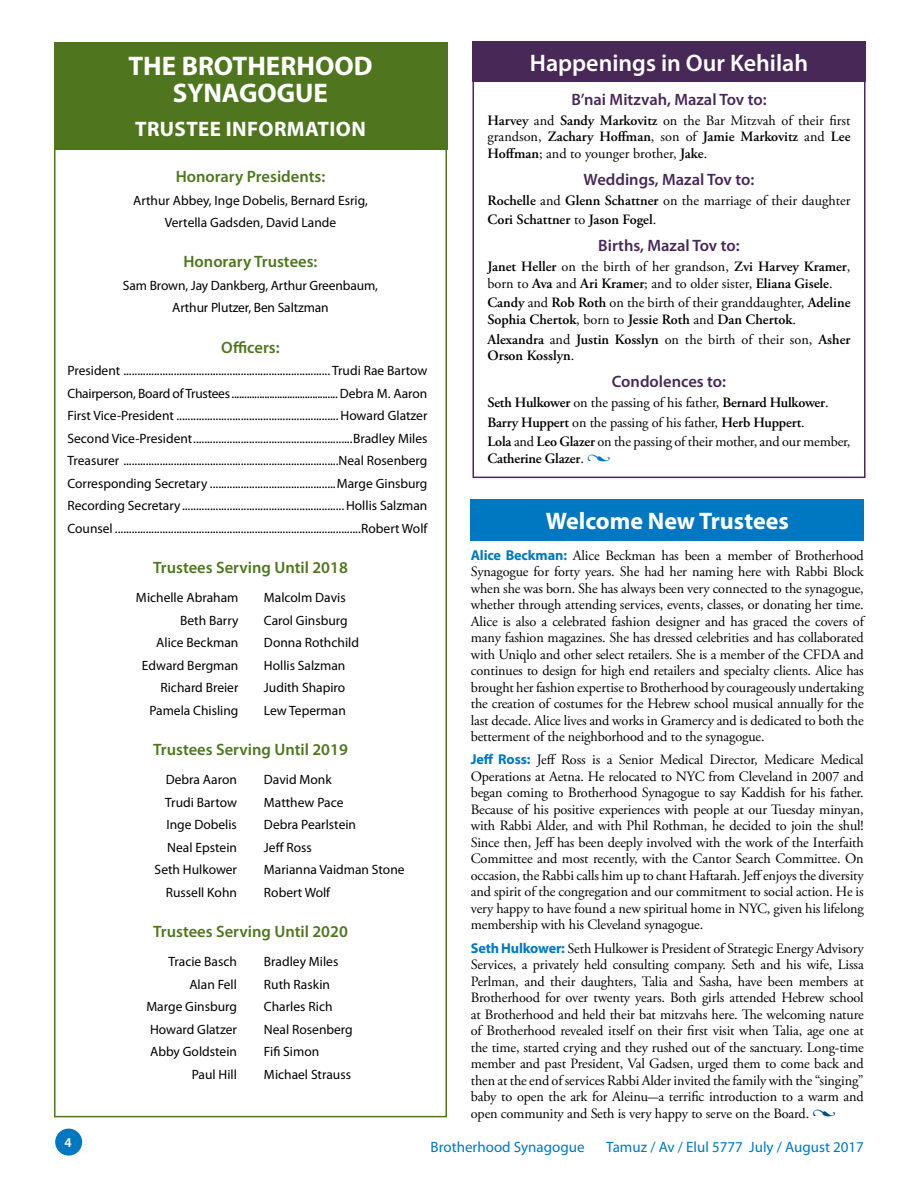
<style>
.page{position:relative;width:918px;height:1188px;background:#fff}
.page>*{position:absolute;margin:0;border:0;box-sizing:border-box;transform-origin:0 0}
.t1{font:700 27px/27px "Myriad Pro";color:#fff;text-align:center}
.t2{font:600 24px "Myriad Pro";color:#fff}
.t3{font:700 24px "Myriad Pro";color:#fff}
.t4{font:700 21px "Myriad Pro";color:#fff}
.t5{font:600 16.5px "Myriad Pro";color:#4f761f}
.t6{font:600 16.5px "Myriad Pro";color:#482857}
.t7{font:15px "Myriad Pro";color:#0078c1}
.t8{font:14.25px/16.5px "Adobe Garamond Pro";letter-spacing:-.01em;color:#000;text-align:justify}
.t9{font:600 14.25px/16.5px "Adobe Garamond Pro";color:#000}
.t10{font:13.5px/22.5px "Myriad Pro";color:#000;text-align:center}
.t11{font:600 13.5px "Myriad Pro";color:#fff}
.s1{font-weight:600}
.s2{font-weight:400}
.s3{color:#0078c1}
.s4{font-family:"Myriad Pro";font-weight:700;color:#0078c1}
.s5{color:#004987}
</style>
<div class="page">
<div style="left:55px;top:1129px;width:27px;height:27px;background:#0078c1;border-radius:50%"></div>
<div style="left:472px;top:46px;width:394px;height:432px;border:2px solid #482857"></div>
<div style="left:472px;top:42px;width:394px;height:40px;background:#482857"></div>
<div style="left:54px;top:42px;width:393px;height:108px;background:#4f761f"></div>
<div style="left:471px;top:499px;width:393px;height:42px;background:#0078c1"></div>
<h1 class="t1" style="left:128px;top:52px;width:246px">THE BROTHERHOOD<br>SYNAGOGUE</h1>
<h3 class="t4" style="left:135px;top:116px;width:25px">Trustee</h3>
<h3 class="t4" style="left:226px;top:116px;width:21px">Infor</h3>
<h3 class="t4" style="left:287px;top:116px;width:31px">mation</h3>
<p class="t5" style="left:176px;top:166px;width:151px">Honorary Presidents:</p>
<p class="t10" style="left:133px;top:189px;width:236px">Arthur Abbey, Inge Dobelis, Bernard Esrig,<br>Vertella Gadsden, David Lande</p>
<p class="t5" style="left:184px;top:251px;width:135px">Honorary Trustees:</p>
<p class="t10" style="left:123px;top:274px;width:257px">Sam Brown, Jay Dankberg, Arthur Greenbaum,<br>Arthur Plutzer, Ben Saltzman</p>
<p class="t5" style="left:221px;top:337px;width:60px">Officers:</p>
<p class="t10" style="left:67px;top:359px;width:362px;text-align:justify">President .......................................................................... Trudi Rae Bartow Chairperson, Board of Trustees.......................................... Debra M. Aaron First Vice-President ..........................................................Howard Glatzer Second Vice-President.........................................................Bradley Miles Treasurer .............................................................................Neal Rosenberg Corresponding Secretary .............................................Marge Ginsburg Recording Secretary..........................................................Hollis Salzman Counsel ........................................................................................Robert Wolf</p>
<p class="t5" style="left:153px;top:557px;width:196px">Trustees Serving Until 2018</p>
<p class="t10" style="left:136px;top:586px;width:104px">Michelle Abraham</p>
<p class="t10" style="left:264px;top:586px;width:83px">Malcolm Davis</p>
<p class="t10" style="left:180px;top:609px;width:60px">Beth Barry</p>
<p class="t10" style="left:264px;top:609px;width:85px">Carol Ginsburg</p>
<p class="t10" style="left:156px;top:631px;width:84px">Alice Beckman</p>
<p class="t10" style="left:264px;top:631px;width:96px">Donna Rothchild</p>
<p class="t10" style="left:142px;top:654px;width:98px">Edward Bergman</p>
<p class="t10" style="left:264px;top:654px;width:83px">Hollis Salzman</p>
<p class="t10" style="left:160px;top:676px;width:80px">Richard Breier</p>
<p class="t10" style="left:264px;top:676px;width:83px">Judith Shapiro</p>
<p class="t10" style="left:149px;top:699px;width:91px">Pamela Chisling</p>
<p class="t10" style="left:264px;top:699px;width:83px">Lew Teperman</p>
<p class="t5" style="left:153px;top:739px;width:196px">Trustees Serving Until 2019</p>
<p class="t10" style="left:166px;top:768px;width:73px">Debra Aaron</p>
<p class="t10" style="left:264px;top:768px;width:69px">David Monk</p>
<p class="t10" style="left:165px;top:791px;width:73px">Trudi Bartow</p>
<p class="t10" style="left:264px;top:791px;width:81px">Matthew Pace</p>
<p class="t10" style="left:166px;top:813px;width:72px">Inge Dobelis</p>
<p class="t10" style="left:264px;top:813px;width:94px">Debra Pearlstein</p>
<p class="t10" style="left:167px;top:836px;width:71px">Neal Epstein</p>
<p class="t10" style="left:264px;top:836px;width:49px">Jeff Ross</p>
<p class="t10" style="left:155px;top:858px;width:84px">Seth Hulkower</p>
<p class="t10" style="left:264px;top:858px;width:142px">Marianna Vaidman Stone</p>
<p class="t10" style="left:166px;top:881px;width:73px">Russell Kohn</p>
<p class="t10" style="left:264px;top:881px;width:68px">Robert Wolf</p>
<p class="t5" style="left:153px;top:921px;width:196px">Trustees Serving Until 2020</p>
<p class="t10" style="left:168px;top:950px;width:70px">Tracie Basch</p>
<p class="t10" style="left:264px;top:950px;width:76px">Bradley Miles</p>
<p class="t10" style="left:189px;top:973px;width:49px">Alan Fell</p>
<p class="t10" style="left:264px;top:973px;width:68px">Ruth Raskin</p>
<p class="t10" style="left:146px;top:995px;width:92px">Marge Ginsburg</p>
<p class="t10" style="left:264px;top:995px;width:70px">Charles Rich</p>
<p class="t10" style="left:150px;top:1018px;width:88px">Howard Glatzer</p>
<p class="t10" style="left:264px;top:1018px;width:90px">Neal Rosenberg</p>
<p class="t10" style="left:150px;top:1040px;width:88px">Abby Goldstein</p>
<p class="t10" style="left:264px;top:1040px;width:57px">Fifi Simon</p>
<p class="t10" style="left:192px;top:1063px;width:47px">Paul Hill</p>
<p class="t10" style="left:264px;top:1063px;width:89px">Michael Strauss</p>
<h2 class="t2" style="left:530px;top:48px;width:280px">Happenings in Our Kehilah</h2>
<p class="t6" style="left:571px;top:89px;width:197px">B’nai Mitzvah, Mazal Tov to:</p>
<p class="t8" style="left:488px;top:113px;width:365px"><span class="s1">Harvey</span> and <span class="s1">Sandy Markovitz</span> on the Bar Mitzvah of their first grandson, <span class="s1">Zachary Hoffman</span>, son of <span class="s1">Jamie Markovitz</span> and <span class="s1">Lee Hoffman</span>; and to younger brother, <span class="s1">Jake</span>.</p>
<p class="t6" style="left:584px;top:169px;width:172px">Weddings, Mazal Tov to:</p>
<p class="t9" style="left:488px;top:191px;width:364px;line-height:19.5px">Rochelle <span class="s2">and</span> Glenn Schattner <span class="s2">on the marriage of their daughter<br></span>Cori Schattner <span class="s2">to</span> Jason Fogel<span class="s2">.</span></p>
<p class="t6" style="left:598px;top:235px;width:143px">Births, Mazal Tov to:</p>
<p class="t8" style="left:488px;top:259px;width:365px"><span class="s1">Janet Heller</span> on the birth of her grandson, <span class="s1">Zvi Harvey Kramer</span>, born to <span class="s1">Ava</span> and <span class="s1">Ari Kramer</span>; and to older sister, <span class="s1">Eliana Gisele</span>.</p>
<p class="t9" style="left:488px;top:295px;width:365px">Candy <span class="s2">and</span> Rob Roth <span class="s2">on the birth of their granddaughter,</span> Adeline<br>Sophia Chertok<span class="s2">, born to</span> Jessie Roth <span class="s2">and</span> Dan Chertok<span class="s2">.</span></p>
<p class="t9" style="left:488px;top:331px;width:365px">Alexandra <span class="s2">and</span> Justin Kosslyn <span class="s2">on the birth of their son,</span> Asher<br>Orson Kosslyn<span class="s2">.</span></p>
<p class="t6" style="left:612px;top:371px;width:116px">Condolences to:</p>
<p class="t8" style="left:488px;top:393px;width:364px;line-height:19.8px;text-align:left"><span class="s1">Seth Hulkower</span> on the passing of his father, <span class="s1">Bernard Hulkower</span>.<br><span class="s1">Barry Huppert</span> on the passing of his father, <span class="s1">Herb Huppert</span>.<br><span class="s1">Lola</span> and <span class="s1">Leo Glazer</span> on the passing of their mother, and our member,</p>
<p class="t9" style="left:488px;top:450px;width:125px">Catherine Glazer<span class="s2">.</span> <span class="s3">●</span></p>
<h2 class="t3" style="left:546px;top:505px;width:245px">Welcome New Trustees</h2>
<p class="t8" style="left:471px;top:547px;width:395px"><span class="s4">Alice Beckman:</span> Alice Beckman has been a member of Brotherhood Synagogue for forty years. She had her naming here with Rabbi Block when she was born. She has always been very connected to the synagogue, whether through attending services, events, classes, or donating her time.<br>Alice is also a celebrated fashion designer and has graced the covers of many fashion magazines. She has dressed celebrities and has collaborated with Uniqlo and other select retailers. She is a member of the CFDA and continues to design for high end retailers and specialty clients. Alice has brought her fashion expertise to Brotherhood by courageously undertaking the creation of costumes for the Hebrew school musical annually for the last decade. Alice lives and works in Gramercy and is dedicated to both the betterment of the neighborhood and to the synagogue.</p>
<p class="t8" style="left:471px;top:752px;width:395px"><span class="s4">Jeff Ross:</span> Jeff Ross is a Senior Medical Director, Medicare Medical Operations at Aetna. He relocated to NYC from Cleveland in 2007 and began coming to Brotherhood Synagogue to say Kaddish for his father.<br>Because of his positive experiences with people at our Tuesday minyan, with Rabbi Alder, and with Phil Rothman, he decided to join the shul!<br>Since then, Jeff has been deeply involved with the work of the Interfaith Committee and most recently, with the Cantor Search Committee. On occasion, the Rabbi calls him up to chant Haftarah. Jeff enjoys the diversity and spirit of the congregation and our commitment to social action. He is very happy to have found a new spiritual home in NYC, given his lifelong membership with his Cleveland synagogue.</p>
<p class="t8" style="left:471px;top:940px;width:395px"><span class="s4">Seth Hulkower:</span> Seth Hulkower is President of Strategic Energy Advisory Services, a privately held consulting company. Seth and his wife, Lissa Perlman, and their daughters, Talia and Sasha, have been members at Brotherhood for over twenty years. Both girls attended Hebrew school at Brotherhood and held their bat mitzvahs here. The welcoming nature of Brotherhood revealed itself on their first visit when Talia, age one at the time, started crying and they rushed out of the sanctuary. Long-time member and past President, Val Gadsen, urged them to come back and then at the end of services Rabbi Alder invited the family with the “singing” baby to open the ark for Aleinu—a terrific introduction to a warm and open community and Seth is very happy to serve on the Board. <span class="s5">●</span></p>
<p class="t11" style="left:65px;top:1134px;width:9px">4</p>
<p class="t7" style="left:431px;top:1138px;width:156px">Brotherhood Synagogue</p>
<p class="t7" style="left:606px;top:1138px;width:259px">Tamuz / Av / Elul 5777 July / August 2017</p>
</div>
